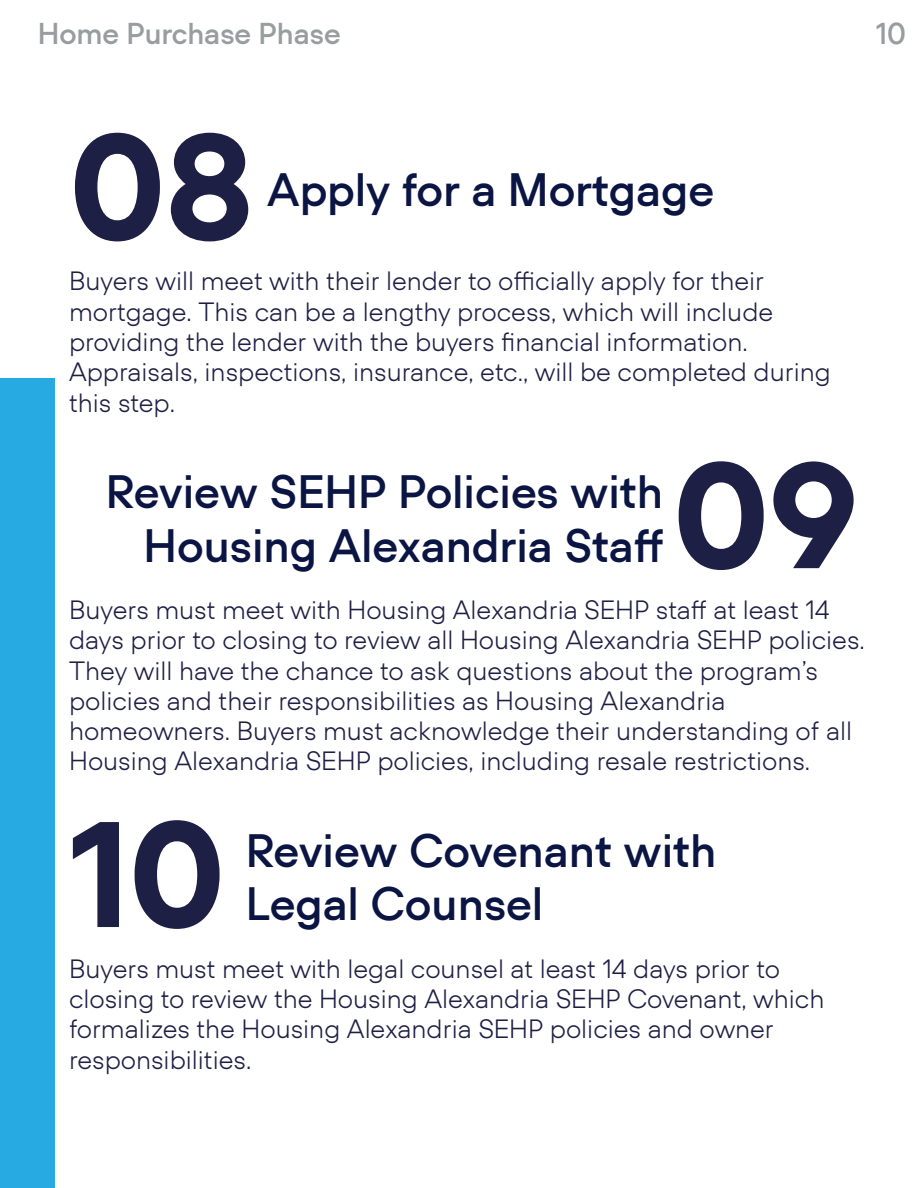
<style>
.page{position:relative;width:918px;height:1188px;background:#fff}
.page>*{position:absolute;margin:0;border:0;box-sizing:border-box;transform-origin:0 0}
.t1{font:700 145.8px "U City Pro";color:#1e1f44}
.t2{font:600 44.7px/53.6px "U City";color:#0a1543;text-align:right}
.t3{font:600 28.8px "U City";color:#989d9f}
.t4{font:300 25.2px/30.3px "U City";color:#1e1f44}
</style>
<div class="page">
<div style="left:0;top:379px;width:54px;height:809px;background:#27aae1"></div>
<p class="t3" style="left:38px;top:16px;width:304px">Home Purchase Phase</p>
<p class="t3" style="left:876px;top:16px;width:32px">10</p>
<h1 class="t1" style="left:69px;top:68px;width:185px">08</h1>
<h2 class="t2" style="left:267px;top:163px;width:448px">Apply for a Mortgage</h2>
<p class="t4" style="left:69px;top:266px;width:763px">Buyers will meet with their lender to officially apply for their mortgage. This can be a lengthy process, which will include providing the lender with the buyers financial information.<br>Appraisals, inspections, insurance, etc., will be completed during this step.</p>
<h1 class="t1" style="left:673px;top:397px;width:186px">09</h1>
<h2 class="t2" style="left:106px;top:465px;width:559px">Review SEHP Policies with<br>Housing Alexandria Staff</h2>
<p class="t4" style="left:69px;top:594px;width:797px">Buyers must meet with Housing Alexandria SEHP staff at least 14 days prior to closing to review all Housing Alexandria SEHP policies.<br>They will have the chance to ask questions about the program’s policies and their responsibilities as Housing Alexandria homeowners. Buyers must acknowledge their understanding of all Housing Alexandria SEHP policies, including resale restrictions.</p>
<h1 class="t1" style="left:69px;top:756px;width:158px">10</h1>
<h2 class="t2" style="left:246px;top:823px;width:472px;text-align:left">Review Covenant with<br>Legal Counsel</h2>
<p class="t4" style="left:69px;top:953px;width:757px">Buyers must meet with legal counsel at least 14 days prior to closing to review the Housing Alexandria SEHP Covenant, which formalizes the Housing Alexandria SEHP policies and owner responsibilities.</p>
</div>
